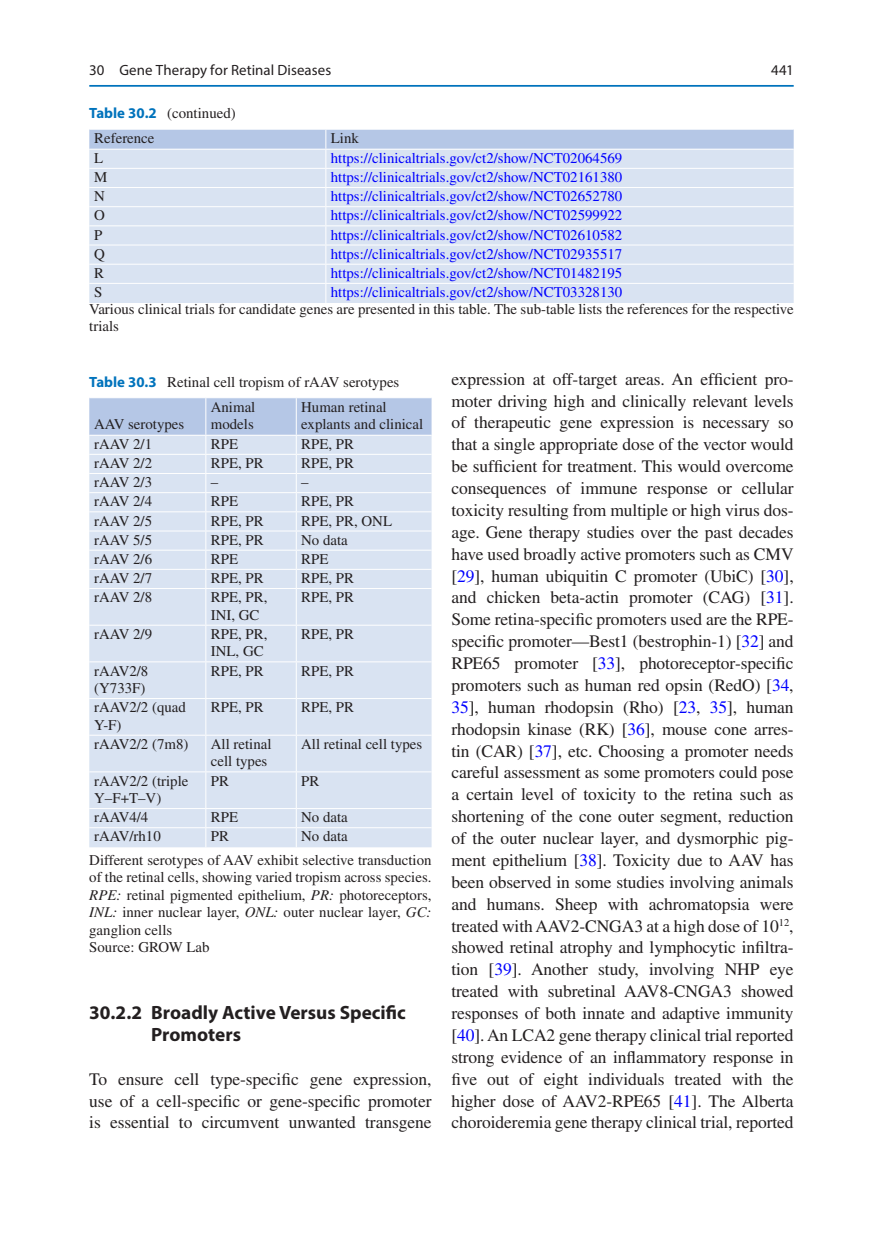
<style>
.page{position:relative;width:883px;height:1260px;background:#fff}
.page>*{position:absolute;margin:0;border:0;box-sizing:border-box;transform-origin:0 0}
.t1{font:700 19.25px/21.9px "Myriad Pro";color:#231f20}
.t2{font:17.5px/21.9px "Times LT Std";letter-spacing:-.005em;color:#231f20;text-align:justify}
.t3{font:14.88px/17.5px "Times LT Std";color:#231f20}
.t4{font:14.88px "Times LT Std";color:#00f}
.t5{font:14.88px "Myriad Pro Regular 3";letter-spacing:.01em;color:#231f20}
.t6{font:14.88px "Myriad Pro";color:#231f20}
.s1{font-family:"Myriad Pro";font-weight:700;color:#0073bc}
.s2{font-style:italic}
.s3{color:#00f}
</style>
<div class="page">
<svg style="left:89px;top:129px;width:705px;height:174px;background:#d7e1f1"></svg>
<div style="left:89px;top:589px;width:343px;height:258px;background:#d9e3f2"></div>
<svg style="left:89px;top:398px;width:343px;height:190px;background:#d4dff0"></svg>
<hr style="left:205px;top:589px;width:1px;height:36px;background:#fff">
<hr style="left:296px;top:589px;width:1px;height:36px;background:#fff">
<hr style="left:89px;top:625px;width:117px;height:1px;background:#fff">
<hr style="left:206px;top:625px;width:90px;height:1px;background:#fff">
<hr style="left:205px;top:626px;width:1px;height:35px;background:#fff">
<hr style="left:296px;top:625px;width:136px;height:1px;background:#fff">
<hr style="left:296px;top:626px;width:1px;height:35px;background:#fff">
<hr style="left:89px;top:661px;width:117px;height:1px;background:#fff">
<hr style="left:206px;top:661px;width:90px;height:1px;background:#fff">
<hr style="left:205px;top:662px;width:1px;height:36px;background:#fff">
<hr style="left:296px;top:661px;width:136px;height:1px;background:#fff">
<hr style="left:296px;top:662px;width:1px;height:36px;background:#fff">
<hr style="left:89px;top:698px;width:117px;height:1px;background:#fff">
<hr style="left:206px;top:698px;width:90px;height:1px;background:#fff">
<hr style="left:205px;top:699px;width:1px;height:36px;background:#fff">
<hr style="left:296px;top:698px;width:136px;height:1px;background:#fff">
<hr style="left:296px;top:699px;width:1px;height:36px;background:#fff">
<hr style="left:89px;top:735px;width:117px;height:1px;background:#fff">
<hr style="left:206px;top:735px;width:90px;height:1px;background:#fff">
<hr style="left:205px;top:736px;width:1px;height:35px;background:#fff">
<hr style="left:296px;top:735px;width:136px;height:1px;background:#fff">
<hr style="left:296px;top:736px;width:1px;height:35px;background:#fff">
<hr style="left:89px;top:771px;width:117px;height:1px;background:#fff">
<hr style="left:206px;top:771px;width:90px;height:1px;background:#fff">
<hr style="left:205px;top:772px;width:1px;height:36px;background:#fff">
<hr style="left:296px;top:771px;width:136px;height:1px;background:#fff">
<hr style="left:296px;top:772px;width:1px;height:36px;background:#fff">
<hr style="left:89px;top:808px;width:117px;height:1px;background:#fff">
<hr style="left:206px;top:808px;width:90px;height:1px;background:#fff">
<hr style="left:296px;top:808px;width:136px;height:1px;background:#fff">
<hr style="left:206px;top:827px;width:90px;height:1px;background:#fff">
<hr style="left:296px;top:827px;width:136px;height:1px;background:#fff">
<svg style="left:296px;top:809px;width:1px;height:38px"></svg>
<hr style="left:89px;top:827px;width:117px;height:1px;background:#fff">
<svg style="left:205px;top:809px;width:1px;height:38px"></svg>
<hr style="left:89px;top:85px;width:705px;height:2px;background:#0073bc">
<p class="t5" style="left:89px;top:61px;width:244px">30 Gene Therapy for Retinal Diseases</p>
<p class="t3" style="left:94px;top:101px;width:143px;line-height:25.2px;text-indent:-5px"><span class="s1">Table 30.2</span> (continued)<br>Reference</p>
<p class="t3" style="left:331px;top:130px;width:30px">Link</p>
<p class="t6" style="left:771px;top:61px;width:24px">441</p>
<p class="t3" style="left:94px;top:149px;width:11px">L</p>
<p class="t4" style="left:331px;top:150px;width:293px">https://clinicaltrials.gov/ct2/show/NCT02064569</p>
<p class="t3" style="left:94px;top:168px;width:15px">M</p>
<p class="t4" style="left:331px;top:169px;width:293px">https://clinicaltrials.gov/ct2/show/NCT02161380</p>
<p class="t3" style="left:94px;top:187px;width:12px">N</p>
<p class="t4" style="left:331px;top:188px;width:293px">https://clinicaltrials.gov/ct2/show/NCT02652780</p>
<p class="t3" style="left:94px;top:207px;width:12px">O</p>
<p class="t4" style="left:331px;top:207px;width:293px">https://clinicaltrials.gov/ct2/show/NCT02599922</p>
<p class="t3" style="left:94px;top:226px;width:10px">P</p>
<p class="t4" style="left:331px;top:226px;width:293px">https://clinicaltrials.gov/ct2/show/NCT02610582</p>
<p class="t3" style="left:94px;top:245px;width:12px">Q</p>
<p class="t4" style="left:331px;top:245px;width:293px">https://clinicaltrials.gov/ct2/show/NCT02935517</p>
<p class="t3" style="left:94px;top:264px;width:11px">R</p>
<p class="t4" style="left:331px;top:265px;width:293px">https://clinicaltrials.gov/ct2/show/NCT01482195</p>
<p class="t3" style="left:94px;top:283px;width:10px">S</p>
<p class="t4" style="left:331px;top:284px;width:293px">https://clinicaltrials.gov/ct2/show/NCT03328130</p>
<p class="t3" style="left:89px;top:300px;width:706px">Various clinical trials for candidate genes are presented in this table. The sub-table lists the references for the respective trials</p>
<p class="t3" style="left:89px;top:373px;width:312px"><span class="s1">Table 30.3</span> Retinal cell tropism of rAAV serotypes</p>
<p class="t3" style="left:94px;top:416px;width:92px">AAV serotypes</p>
<p class="t3" style="left:211px;top:398px;width:46px">Animal models</p>
<p class="t3" style="left:301px;top:398px;width:124px">Human retinal explants and clinical</p>
<p class="t3" style="left:94px;top:435px;width:59px">rAAV 2/1</p>
<p class="t3" style="left:211px;top:435px;width:29px">RPE</p>
<p class="t3" style="left:301px;top:435px;width:54px">RPE, PR</p>
<p class="t3" style="left:94px;top:454px;width:59px">rAAV 2/2</p>
<p class="t3" style="left:211px;top:454px;width:54px">RPE, PR</p>
<p class="t3" style="left:301px;top:454px;width:54px">RPE, PR</p>
<p class="t3" style="left:94px;top:473px;width:59px">rAAV 2/3</p>
<p class="t3" style="left:211px;top:473px;width:9px">–</p>
<p class="t3" style="left:301px;top:473px;width:9px">–</p>
<p class="t3" style="left:94px;top:493px;width:59px">rAAV 2/4</p>
<p class="t3" style="left:211px;top:493px;width:29px">RPE</p>
<p class="t3" style="left:301px;top:493px;width:54px">RPE, PR</p>
<p class="t3" style="left:94px;top:512px;width:59px">rAAV 2/5</p>
<p class="t3" style="left:211px;top:512px;width:54px">RPE, PR</p>
<p class="t3" style="left:301px;top:512px;width:92px">RPE, PR, ONL</p>
<p class="t3" style="left:94px;top:531px;width:59px">rAAV 5/5</p>
<p class="t3" style="left:211px;top:531px;width:54px">RPE, PR</p>
<p class="t3" style="left:301px;top:531px;width:48px">No data</p>
<p class="t3" style="left:94px;top:550px;width:59px">rAAV 2/6</p>
<p class="t3" style="left:211px;top:550px;width:29px">RPE</p>
<p class="t3" style="left:301px;top:550px;width:29px">RPE</p>
<p class="t3" style="left:94px;top:569px;width:59px">rAAV 2/7</p>
<p class="t3" style="left:211px;top:569px;width:54px">RPE, PR</p>
<p class="t3" style="left:301px;top:569px;width:54px">RPE, PR</p>
<p class="t3" style="left:94px;top:588px;width:59px">rAAV 2/8</p>
<p class="t3" style="left:211px;top:588px;width:58px">RPE, PR,<br>INI, GC</p>
<p class="t3" style="left:301px;top:588px;width:54px">RPE, PR</p>
<p class="t3" style="left:94px;top:625px;width:59px">rAAV 2/9</p>
<p class="t3" style="left:211px;top:625px;width:58px">RPE, PR,<br>INL, GC</p>
<p class="t3" style="left:301px;top:625px;width:54px">RPE, PR</p>
<p class="t3" style="left:94px;top:662px;width:56px">rAAV2/8 (Y733F)</p>
<p class="t3" style="left:211px;top:662px;width:54px">RPE, PR</p>
<p class="t3" style="left:301px;top:662px;width:54px">RPE, PR</p>
<p class="t3" style="left:94px;top:698px;width:93px">rAAV2/2 (quad<br>Y-F)</p>
<p class="t3" style="left:211px;top:698px;width:54px">RPE, PR</p>
<p class="t3" style="left:301px;top:698px;width:54px">RPE, PR</p>
<p class="t3" style="left:94px;top:735px;width:96px">rAAV2/2 (7m8)</p>
<p class="t3" style="left:211px;top:735px;width:62px">All retinal cell types</p>
<p class="t3" style="left:301px;top:735px;width:123px">All retinal cell types</p>
<p class="t3" style="left:94px;top:772px;width:96px">rAAV2/2 (triple<br>Y–F+T–V)</p>
<p class="t3" style="left:211px;top:772px;width:20px">PR</p>
<p class="t3" style="left:301px;top:772px;width:20px">PR</p>
<p class="t3" style="left:94px;top:808px;width:56px">rAAV4/4</p>
<p class="t3" style="left:211px;top:808px;width:29px">RPE</p>
<p class="t3" style="left:301px;top:808px;width:48px">No data</p>
<p class="t3" style="left:94px;top:828px;width:68px">rAAV/rh10</p>
<p class="t3" style="left:211px;top:828px;width:20px">PR</p>
<p class="t3" style="left:89px;top:825px;width:344px;line-height:23.4px;text-indent:212px">No data<br>Different serotypes of AAV exhibit selective transduction</p>
<p class="t3" style="left:89px;top:869px;width:344px">of the retinal cells, showing varied tropism across species.<br><span class="s2">RPE:</span> retinal pigmented epithelium, <span class="s2">PR:</span> photoreceptors, <span class="s2">INL:</span> inner nuclear layer, <span class="s2">ONL:</span> outer nuclear layer, <span class="s2">GC: </span>ganglion cells<br>Source: GROW Lab</p>
<p class="t1" style="left:151px;top:1001px;width:256px;text-indent:-62px">30.2.2 Broadly Active Versus Specific<br>Promoters</p>
<p class="t2" style="left:89px;top:1068px;width:344px">To ensure cell type-specific gene expression, use of a cell-specific or gene-specific promoter is essential to circumvent unwanted transgene</p>
<p class="t2" style="left:451px;top:368px;width:344px">expression at off-target areas. An efficient pro&shy;moter driving high and clinically relevant levels of therapeutic gene expression is necessary so that a single appropriate dose of the vector would be sufficient for treatment. This would overcome consequences of immune response or cellular toxicity resulting from multiple or high virus dos&shy;age. Gene therapy studies over the past decades have used broadly active promoters such as CMV [<span class="s3">29</span>], human ubiquitin C promoter (UbiC) [<span class="s3">30</span>], and chicken beta-actin promoter (CAG) [<span class="s3">31</span>].<br>Some retina-specific promoters used are the RPE&shy;specific promoter—Best1 (bestrophin-1) [<span class="s3">32</span>] and RPE65 promoter [<span class="s3">33</span>], photoreceptor-specific promoters such as human red opsin (RedO) [<span class="s3">34</span>, <span class="s3">35</span>], human rhodopsin (Rho) [<span class="s3">23</span>, <span class="s3">35</span>], human rhodopsin kinase (RK) [<span class="s3">36</span>], mouse cone arres&shy;tin (CAR) [<span class="s3">37</span>], etc. Choosing a promoter needs careful assessment as some promoters could pose a certain level of toxicity to the retina such as shortening of the cone outer segment, reduction of the outer nuclear layer, and dysmorphic pig&shy;ment epithelium [<span class="s3">38</span>]. Toxicity due to AAV has been observed in some studies involving animals and humans. Sheep with achromatopsia were treated with AAV2-CNGA3 at a high dose of 10<sup>12</sup>, showed retinal atrophy and lymphocytic infiltra&shy;tion [<span class="s3">39</span>]. Another study, involving NHP eye treated with subretinal AAV8-CNGA3 showed responses of both innate and adaptive immunity [<span class="s3">40</span>]. An LCA2 gene therapy clinical trial reported strong evidence of an inflammatory response in five out of eight individuals treated with the higher dose of AAV2-RPE65 [<span class="s3">41</span>]. The Alberta choroideremia gene therapy clinical trial, reported</p>
</div>
